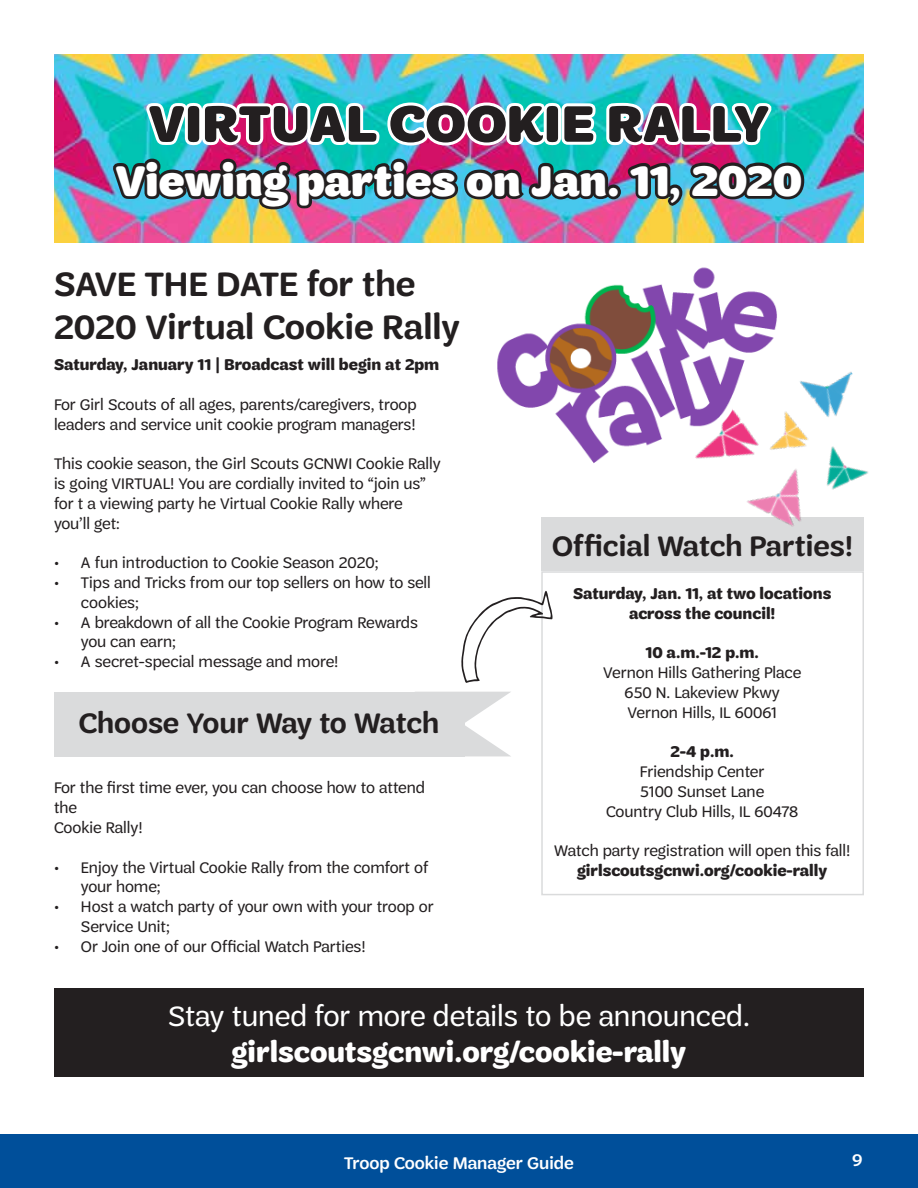
<style>
.page{position:relative;width:918px;height:1188px;background:#fff}
.page>*{position:absolute;margin:0;border:0;box-sizing:border-box;transform-origin:0 0}
.t1{font:900 54px "Trefoil Sans";letter-spacing:.01em;color:#231f20}
.t2{font:900 45px "Trefoil Sans";color:#fff}
.t3{font:600 36px/43.2px "Trefoil Sans";color:#231f20}
.t4{font:600 30px "Trefoil Sans";color:#231f20}
.t5{font:30px "Trefoil Sans";color:#fff}
.t6{font:700 30px "Trefoil Sans";color:#fff}
.t7{font:500 18px "Trefoil Sans";color:#fff}
.t8{font:16.5px/19.8px "Trefoil Sans";color:#231f20}
.t9{font:700 16.5px/19.8px "Trefoil Sans";color:#231f20;text-align:center}
</style>
<div class="page">
<div style="left:0;top:1134px;width:918px;height:54px;background:#004f9a"></div>
<div style="left:541px;top:518px;width:323px;height:53px;background:#dadbdc"></div>
<div style="left:541px;top:571px;width:323px;height:324px;border:2px solid #dadbdc"></div>
<svg style="left:464px;top:692px;width:46px;height:64px"></svg>
<div style="left:54px;top:692px;width:410px;height:64px;background:#dadbdc"></div>
<img style="left:54px;top:54px;width:810px;height:189px">
<img style="left:110px;top:99px;width:697px;height:113px">
<svg style="left:461px;top:591px;width:92px;height:92px"></svg>
<div style="left:54px;top:989px;width:810px;height:88px;background:#231f20"></div>
<img style="left:678px;top:372px;width:190px;height:155px">
<img style="left:497px;top:267px;width:291px;height:205px">
<h1 class="t1" style="left:149px;top:93px;width:622px">VIRTUAL COOKIE RALLY</h1>
<h2 class="t2" style="left:116px;top:155px;width:688px">Viewing parties on Jan. 11, 2020</h2>
<h3 class="t3" style="left:54px;top:263px;width:408px">SAVE THE DATE for the<br>2020 Virtual Cookie Rally</h3>
<p class="t9" style="left:54px;top:355px;width:387px">Saturday, January 11 | Broadcast will begin at 2pm</p>
<p class="t8" style="left:54px;top:394px;width:364px">For Girl Scouts of all ages, parents/caregivers, troop leaders and service unit cookie program managers!</p>
<p class="t8" style="left:54px;top:454px;width:388px">This cookie season, the Girl Scouts GCNWI Cookie Rally is going VIRTUAL! You are cordially invited to “join us” for t a viewing party he Virtual Cookie Rally where you’ll get:</p>
<p class="t8" style="left:54px;top:553px;width:326px">• A fun introduction to Cookie Season 2020;</p>
<p class="t8" style="left:81px;top:573px;width:351px;text-indent:-27px">• Tips and Tricks from our top sellers on how to sell cookies;</p>
<p class="t8" style="left:81px;top:612px;width:339px;text-indent:-27px">• A breakdown of all the Cookie Program Rewards you can earn;</p>
<p class="t8" style="left:54px;top:652px;width:286px">• A secret-special message and more!</p>
<h3 class="t4" style="left:79px;top:706px;width:362px">Choose Your Way to Watch</h3>
<p class="t8" style="left:54px;top:778px;width:373px">For the first time ever, you can choose how to attend the<br>Cookie Rally!</p>
<p class="t8" style="left:81px;top:857px;width:349px;text-indent:-27px">• Enjoy the Virtual Cookie Rally from the comfort of your home;</p>
<p class="t8" style="left:81px;top:897px;width:354px;text-indent:-27px">• Host a watch party of your own with your troop or<br>Service Unit;</p>
<p class="t8" style="left:54px;top:936px;width:313px">• Or Join one of our Official Watch Parties!</p>
<h3 class="t4" style="left:552px;top:529px;width:302px">Official Watch Parties!</h3>
<p class="t9" style="left:573px;top:583px;width:260px">Saturday, Jan. 11, at two locations across the council!</p>
<p class="t9" style="left:645px;top:643px;width:115px">10 a.m.-12 p.m.</p>
<p class="t8" style="left:603px;top:663px;width:200px;text-align:center">Vernon Hills Gathering Place<br>650 N. Lakeview Pkwy<br>Vernon Hills, IL 60061</p>
<p class="t9" style="left:671px;top:742px;width:65px">2-4 p.m.</p>
<p class="t8" style="left:606px;top:762px;width:194px;text-align:center">Friendship Center<br>5100 Sunset Lane<br>Country Club Hills, IL 60478</p>
<p class="t8" style="left:554px;top:841px;width:297px">Watch party registration will open this fall!</p>
<p class="t9" style="left:577px;top:861px;width:252px">girlscoutsgcnwi.org/cookie-rally</p>
<h3 class="t5" style="left:168px;top:1000px;width:583px">Stay tuned for more details to be announced.</h3>
<h3 class="t6" style="left:232px;top:1035px;width:456px">girlscoutsgcnwi.org/cookie-rally</h3>
<p class="t7" style="left:344px;top:1153px;width:231px">Troop Cookie Manager Guide</p>
<p class="t7" style="left:852px;top:1150px;width:12px">9</p>
</div>
